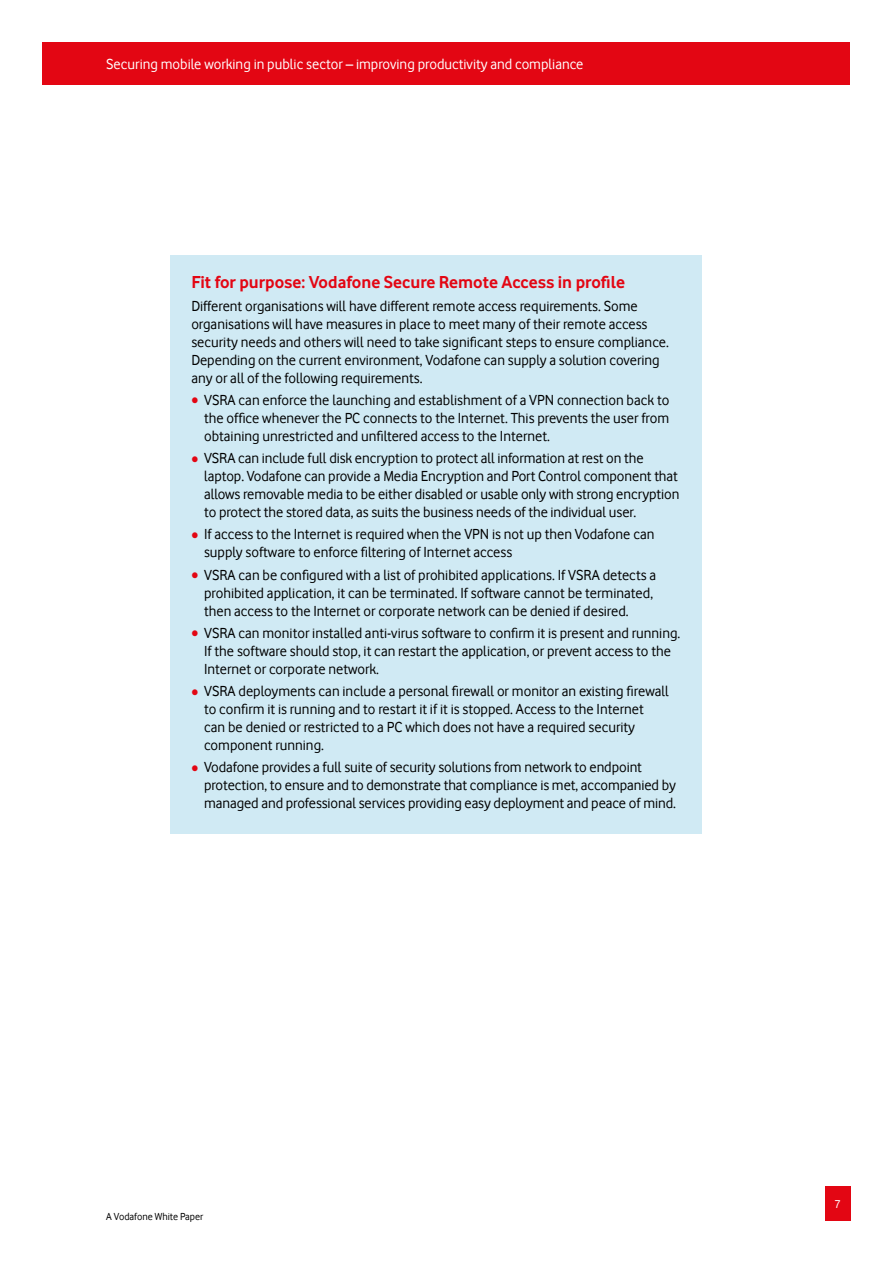
<style>
.page{position:relative;width:893px;height:1263px;background:#fff}
.page>*{position:absolute;margin:0;border:0;box-sizing:border-box;transform-origin:0 0}
.t1{font:700 18px "Vodafone Rg";color:#e30613}
.t2{font:15px/18px "Vodafone Rg";color:#000}
.t3{font:15px "Vodafone Rg";color:#fff}
.t4{font:12px "Vodafone Rg";color:#fff}
.t5{font:10.5px "Vodafone Rg";color:#000}
.s1{color:#e30613}
</style>
<div class="page">
<div style="left:43px;top:43px;width:807px;height:42px;background:#e30613"></div>
<div style="left:825px;top:1186px;width:25px;height:34px;background:#e30613"></div>
<div style="left:170px;top:255px;width:532px;height:578px;background:#d0eaf4"></div>
<p class="t3" style="left:106px;top:55px;width:479px">Securing mobile working in public sector – improving productivity and compliance</p>
<p class="t1" style="left:191px;top:272px;width:435px">Fit for purpose: Vodafone Secure Remote Access in profile</p>
<p class="t2" style="left:191px;top:297px;width:479px">Different organisations will have different remote access requirements. Some organisations will have measures in place to meet many of their remote access security needs and others will need to take significant steps to ensure compliance.<br>Depending on the current environment, Vodafone can supply a solution covering any or all of the following requirements.</p>
<p class="t2" style="left:204px;top:391px;width:467px;text-align:justify;text-indent:-13px"><span class="s1">•</span> VSRA can enforce the launching and establishment of a VPN connection back to the office whenever the PC connects to the Internet. This prevents the user from obtaining unrestricted and unfiltered access to the Internet.</p>
<p class="t2" style="left:204px;top:449px;width:477px;text-indent:-13px"><span class="s1">•</span> VSRA can include full disk encryption to protect all information at rest on the laptop. Vodafone can provide a Media Encryption and Port Control component that allows removable media to be either disabled or usable only with strong encryption to protect the stored data, as suits the business needs of the individual user.</p>
<p class="t2" style="left:204px;top:525px;width:452px;text-indent:-13px"><span class="s1">•</span> If access to the Internet is required when the VPN is not up then Vodafone can supply software to enforce filtering of Internet access</p>
<p class="t2" style="left:204px;top:566px;width:454px;text-indent:-13px"><span class="s1">•</span> VSRA can be configured with a list of prohibited applications. If VSRA detects a prohibited application, it can be terminated. If software cannot be terminated, then access to the Internet or corporate network can be denied if desired.</p>
<p class="t2" style="left:204px;top:624px;width:478px;text-indent:-13px"><span class="s1">•</span> VSRA can monitor installed anti-virus software to confirm it is present and running.<br>If the software should stop, it can restart the application, or prevent access to the<br>Internet or corporate network.</p>
<p class="t2" style="left:204px;top:682px;width:466px;text-indent:-13px"><span class="s1">•</span> VSRA deployments can include a personal firewall or monitor an existing firewall to confirm it is running and to restart it if it is stopped. Access to the Internet<br>can be denied or restricted to a PC which does not have a required security component running.</p>
<p class="t2" style="left:204px;top:758px;width:473px;text-indent:-13px"><span class="s1">•</span> Vodafone provides a full suite of security solutions from network to endpoint protection, to ensure and to demonstrate that compliance is met, accompanied by managed and professional services providing easy deployment and peace of mind.</p>
<p class="t5" style="left:106px;top:1210px;width:99px">A Vodafone White Paper</p>
<p class="t4" style="left:835px;top:1197px;width:8px">7</p>
</div>
